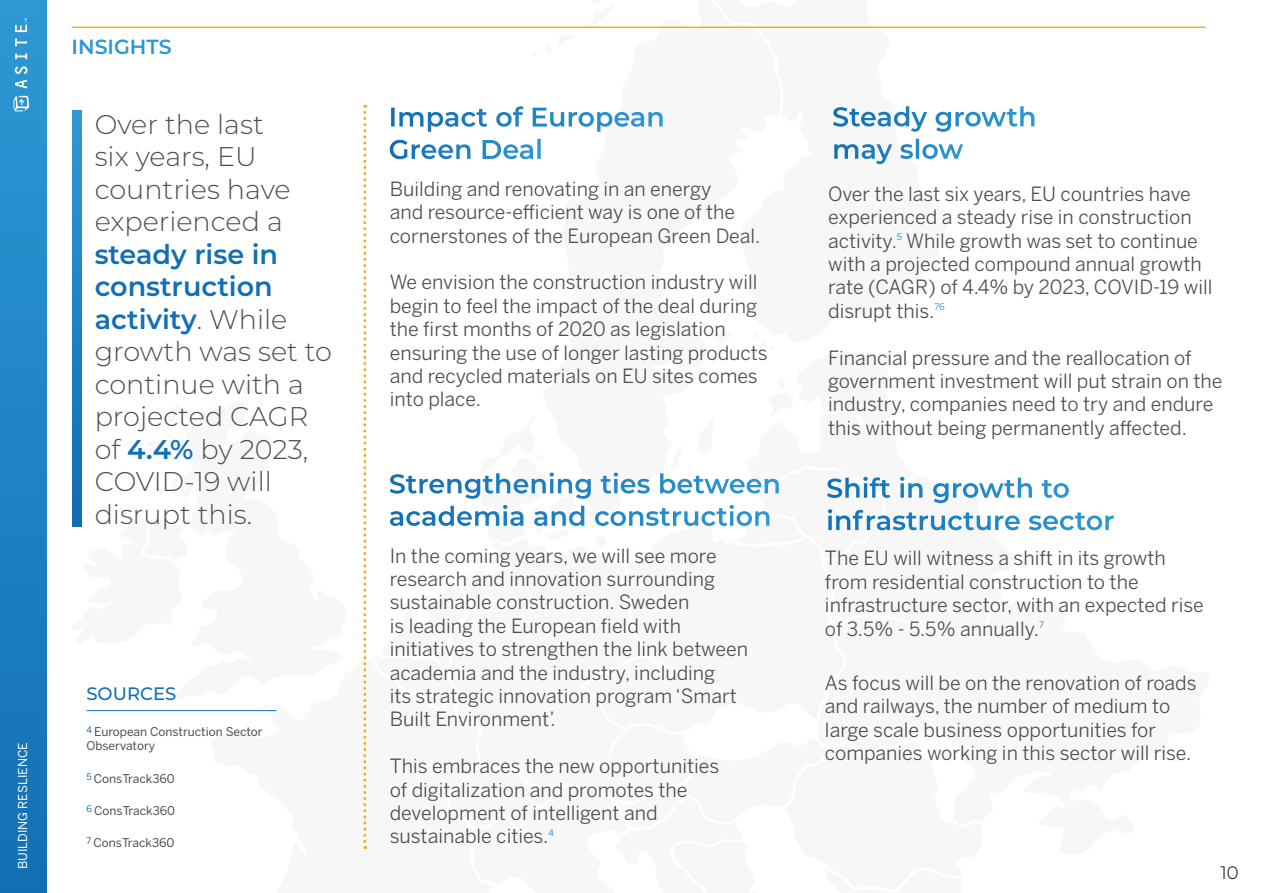
<style>
.page{position:relative;width:1263px;height:893px;background:#fff}
.page>*{position:absolute;margin:0;border:0;box-sizing:border-box;transform-origin:0 0}
.t1{font:300 27px/32.5px "Montserrat";color:#4e4e4e}
.t2{font:600 20.4px "Montserrat";color:#2d98d4}
.t3{font:19.5px/23.4px "Benton Sans";color:#4e4e4e}
.t4{font:500 18px "Montserrat";color:#126fb4}
.t5{font:300 18px "Montserrat";color:#000}
.t6{font:12.15px "Benton Sans";color:#fff}
.t7{font:12px/14.4px "Benton Sans";color:#4e4e4e}
.t8{font:700 2.55px "Arial";color:#fff}
.s1{font-weight:600;color:#126fb4}
</style>
<div class="page">
<svg style="left:704px;top:26px;width:245px;height:139px"></svg>
<svg style="left:390px;top:139px;width:151px;height:20px"></svg>
<svg style="left:391px;top:106px;width:272px;height:26px"></svg>
<svg style="left:834px;top:139px;width:129px;height:25px"></svg>
<svg style="left:833px;top:106px;width:201px;height:26px"></svg>
<svg style="left:389px;top:472px;width:725px;height:59px"></svg>
<hr style="left:72px;top:27px;width:1134px;height:1px;background:#faac21">
<svg style="left:73px;top:111px;width:8px;height:415px;background:#1e82c3"></svg>
<svg style="left:363px;top:105px;width:3px;height:744px"></svg>
<div style="left:0;top:0;width:46px;height:893px;background:linear-gradient(to bottom,#2d98d4,#126fb4)"></div>
<svg style="left:15px;top:80px;width:12px;height:9px"></svg>
<svg style="left:15px;top:66px;width:12px;height:8px"></svg>
<svg style="left:15px;top:53px;width:12px;height:6px"></svg>
<svg style="left:15px;top:38px;width:12px;height:8px"></svg>
<svg style="left:15px;top:25px;width:12px;height:7px"></svg>
<svg style="left:13px;top:96px;width:16px;height:15px"></svg>
<p class="t8" style="left:24px;top:22px;width:5px;rotate:-90deg">TM</p>
<p class="t2" style="left:72px;top:32px;width:101px">INSIGHTS</p>
<h1 class="t1" style="left:95px;top:107px;width:198px">Over the last six years, EU countries have experienced a</h1>
<h1 class="t1" style="left:95px;top:237px;width:239px"><span class="s1">steady rise in construction activity</span>. While growth was set to continue with a projected CAGR of <span class="s1">4.4%</span> by 2023,<br>COVID-19 will disrupt this.</h1>
<p class="t6" style="left:15px;top:869px;width:128px;rotate:-90deg">BUILDING RESLIENCE</p>
<p class="t4" style="left:86px;top:681px;width:91px">SOURCES</p>
<p class="t7" style="left:86px;top:724px;width:178px"><sup>4</sup> European Construction Sector<br>Observatory</p>
<p class="t7" style="left:86px;top:771px;width:90px"><sup>5</sup> ConsTrack360</p>
<p class="t7" style="left:86px;top:804px;width:90px"><sup>6</sup> ConsTrack360</p>
<p class="t7" style="left:86px;top:836px;width:90px"><sup>7</sup> ConsTrack360</p>
<p class="t3" style="left:390px;top:177px;width:372px">Building and renovating in an energy<br>and resource-efficient way is one of the cornerstones of the European Green Deal.</p>
<p class="t3" style="left:390px;top:271px;width:379px">We envision the construction industry will begin to feel the impact of the deal during the first months of 2020 as legislation ensuring the use of longer lasting products and recycled materials on EU sites comes into place.</p>
<p class="t3" style="left:390px;top:544px;width:360px">In the coming years, we will see more research and innovation surrounding sustainable construction. Sweden<br>is leading the European field with initiatives to strengthen the link between academia and the industry, including<br>its strategic innovation program ‘Smart Built Environment’.</p>
<p class="t3" style="left:390px;top:754px;width:331px">This embraces the new opportunities of digitalization and promotes the development of intelligent and sustainable cities.<sup>4</sup></p>
<p class="t3" style="left:828px;top:182px;width:386px">Over the last six years, EU countries have experienced a steady rise in construction activity.<sup>5</sup> While growth was set to continue with a projected compound annual growth rate (CAGR) of 4.4% by 2023, COVID-19 will disrupt this.<sup>76</sup></p>
<p class="t3" style="left:828px;top:346px;width:396px">Financial pressure and the reallocation of government investment will put strain on the industry, companies need to try and endure this without being permanently affected.</p>
<p class="t3" style="left:825px;top:547px;width:380px">The EU will witness a shift in its growth from residential construction to the infrastructure sector, with an expected rise of 3.5% - 5.5% annually.<sup>7</sup></p>
<p class="t3" style="left:825px;top:671px;width:373px">As focus will be on the renovation of roads and railways, the number of medium to large scale business opportunities for companies working in this sector will rise.</p>
<p class="t5" style="left:1220px;top:860px;width:20px">10</p>
</div>
